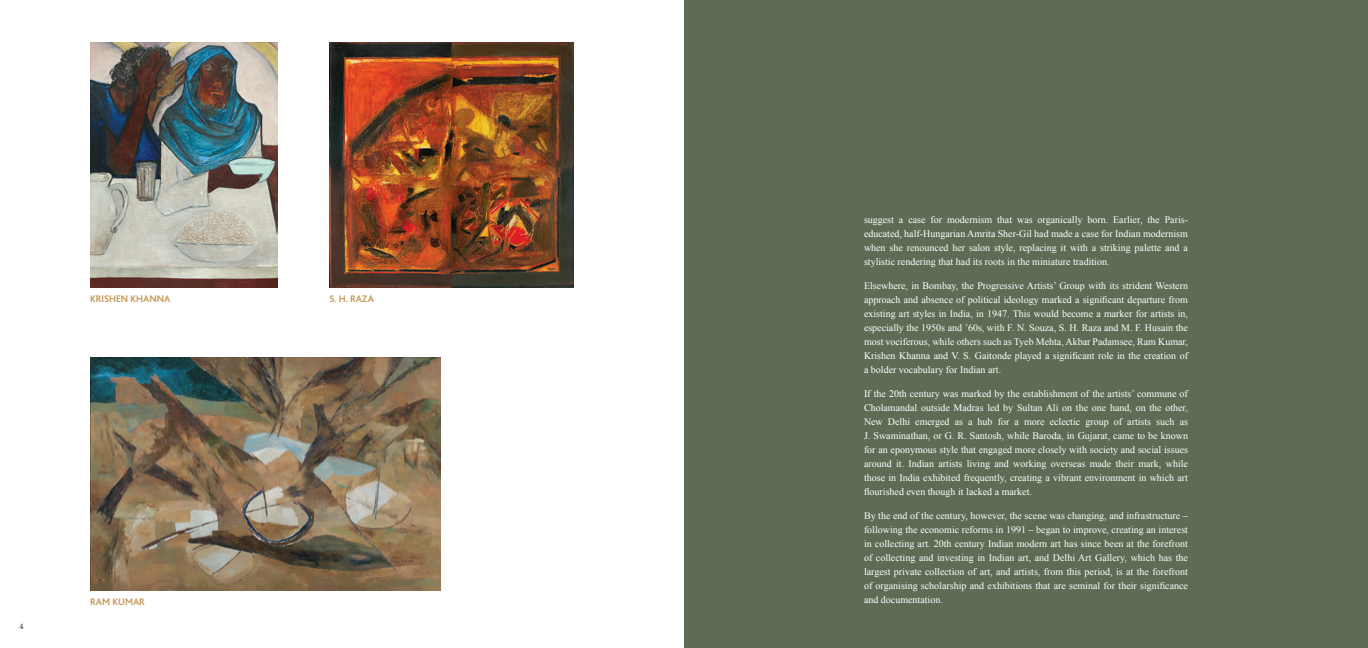
<style>
.page{position:relative;width:1368px;height:648px;background:#fff}
.page>*{position:absolute;margin:0;border:0;box-sizing:border-box;transform-origin:0 0}
.t1{font:10px/14px "Times New Roman";color:#fff;text-align:justify}
.t2{font:700 10px "Bliss";color:#c59a59}
.t3{font:8.5px "Minion Pro";color:#231f20}
</style>
<div class="page">
<div style="left:684px;top:0;width:684px;height:648px;background:#5e6c55"></div>
<img style="left:90px;top:357px;width:350px;height:233px">
<img style="left:90px;top:43px;width:187px;height:245px">
<img style="left:329px;top:43px;width:244px;height:245px">
<p class="t2" style="left:90px;top:294px;width:12px">KRISHEN</p>
<p class="t2" style="left:130px;top:294px;width:14px">KHANNA</p>
<p class="t2" style="left:329px;top:294px;width:46px">S. H. RAZA</p>
<p class="t3" style="left:19px;top:621px;width:6px">4</p>
<p class="t2" style="left:90px;top:597px;width:43px">RAM KUMAR</p>
<p class="t1" style="left:864px;top:213px;width:326px">suggest a case for modernism that was organically born. Earlier, the Paris&shy;educated, half-Hungarian Amrita Sher-Gil had made a case for Indian modernism when she renounced her salon style, replacing it with a striking palette and a stylistic rendering that had its roots in the miniature tradition.</p>
<p class="t1" style="left:864px;top:279px;width:326px">Elsewhere, in Bombay, the Progressive Artists’ Group with its strident Western approach and absence of political ideology marked a significant departure from existing art styles in India, in 1947. This would become a marker for artists in, especially the 1950s and ’60s, with F. N. Souza, S. H. Raza and M. F. Husain the most vociferous, while others such as Tyeb Mehta, Akbar Padamsee, Ram Kumar, Krishen Khanna and V. S. Gaitonde played a significant role in the creation of a bolder vocabulary for Indian art.</p>
<p class="t1" style="left:864px;top:387px;width:326px">If the 20th century was marked by the establishment of the artists’ commune of Cholamandal outside Madras led by Sultan Ali on the one hand, on the other, New Delhi emerged as a hub for a more eclectic group of artists such as J. Swaminathan, or G. R. Santosh, while Baroda, in Gujarat, came to be known for an eponymous style that engaged more closely with society and social issues around it. Indian artists living and working overseas made their mark, while those in India exhibited frequently, creating a vibrant environment in which art flourished even though it lacked a market.</p>
<p class="t1" style="left:864px;top:509px;width:326px">By the end of the century, however, the scene was changing, and infrastructure – following the economic reforms in 1991 – began to improve, creating an interest in collecting art. 20th century Indian modern art has since been at the forefront of collecting and investing in Indian art, and Delhi Art Gallery, which has the largest private collection of art, and artists, from this period, is at the forefront of organising scholarship and exhibitions that are seminal for their significance and documentation.</p>
</div>
